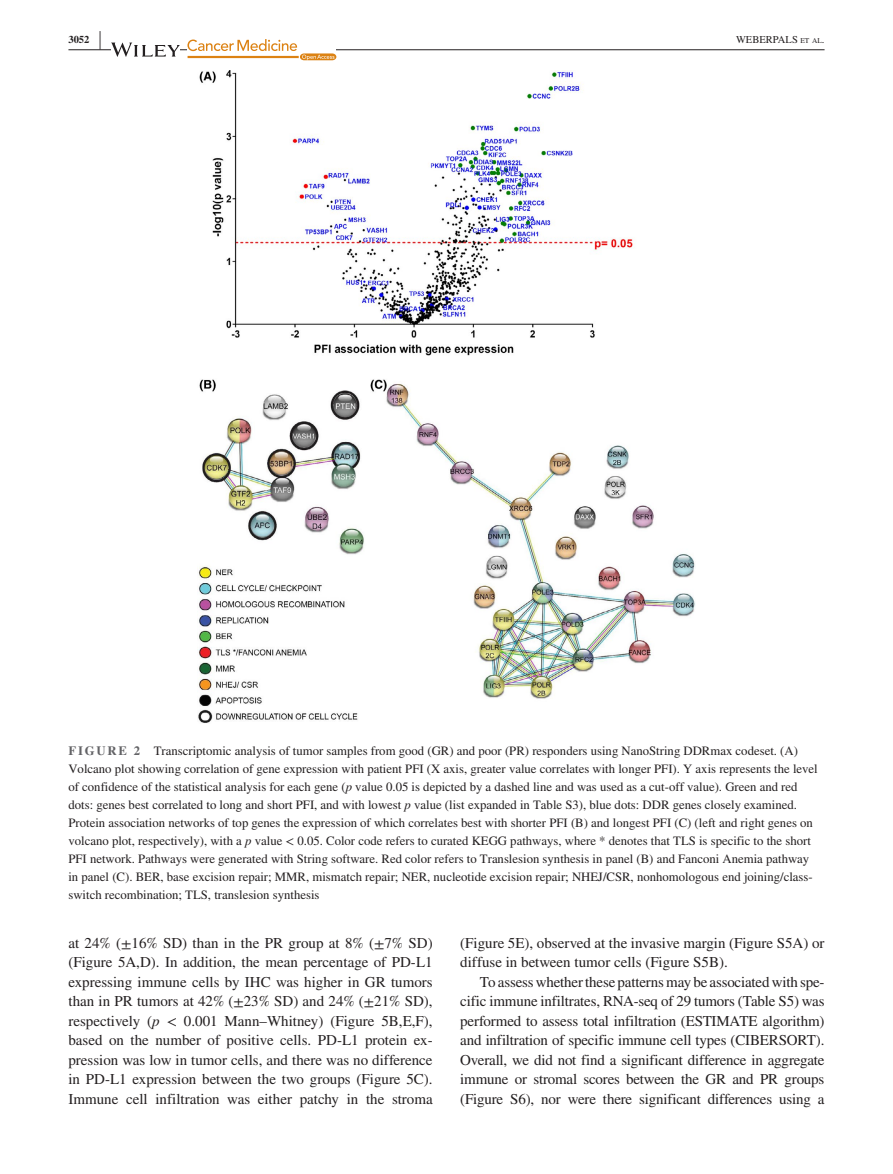
<style>
.page{position:relative;width:893px;height:1174px;background:#fff}
.page>*{position:absolute;margin:0;border:0;box-sizing:border-box;transform-origin:0 0}
.t1{font:700 25.95px "STIX";color:#231f20;scale:.36 1}
.t2{font:15px/19.5px "STIX";color:#231f20;text-align:justify}
.t3{font:12.75px/18px "STIX";color:#231f20}
.t4{font:10.5px "STIX";color:#231f20}
.t5{font:700 10.5px "STIX";color:#231f20}
.s1{font-size:7.35px}
.s2{font-weight:700;color:#636366}
.s3{font-style:italic}
</style>
<div class="page">
<hr style="left:68px;top:49px;width:756px;height:1px;background:#231f20">
<svg style="left:111px;top:43px;width:69px;height:14px"></svg>
<svg style="left:187px;top:39px;width:149px;height:21px"></svg>
<img style="left:198px;top:70px;width:497px;height:653px">
<p class="t5" style="left:68px;top:33px;width:22px">3052</p>
<h1 class="t1" style="left:99px;top:25px;width:7px">|</h1>
<p class="t4" style="left:736px;top:32px;width:90px">WEBERPALS <span class="s1">et al</span> .</p>
<p class="t3" style="left:68px;top:743px;width:751px"><span class="s2">FIGURE 2</span> Transcriptomic analysis of tumor samples from good (GR) and poor (PR) responders using NanoString DDRmax codeset. (A)<br>Volcano plot showing correlation of gene expression with patient PFI (X axis, greater value correlates with longer PFI). Y axis represents the level of confidence of the statistical analysis for each gene (<span class="s3">p</span> value 0.05 is depicted by a dashed line and was used as a cut-off value). Green and red dots: genes best correlated to long and short PFI, and with lowest <span class="s3">p</span> value (list expanded in Table S3), blue dots: DDR genes closely examined.<br>Protein association networks of top genes the expression of which correlates best with shorter PFI (B) and longest PFI (C) (left and right genes on volcano plot, respectively), with a <span class="s3">p</span> value &lt; 0.05. Color code refers to curated KEGG pathways, where * denotes that TLS is specific to the short PFI network. Pathways were generated with String software. Red color refers to Translesion synthesis in panel (B) and Fanconi Anemia pathway in panel (C). BER, base excision repair; MMR, mismatch repair; NER, nucleotide excision repair; NHEJ/CSR, nonhomologous end joining/class&shy;switch recombination; TLS, translesion synthesis</p>
<p class="t2" style="left:68px;top:934px;width:366px">at 24% (±16% SD) than in the PR group at 8% (±7% SD) (Figure 5A,D). In addition, the mean percentage of PD-L1 expressing immune cells by IHC was higher in GR tumors than in PR tumors at 42% (±23% SD) and 24% (±21% SD), respectively (<span class="s3">p</span> &lt; 0.001 Mann–Whitney) (Figure 5B,E,F), based on the number of positive cells. PD-L1 protein ex&shy;pression was low in tumor cells, and there was no difference in PD-L1 expression between the two groups (Figure 5C).<br>Immune cell infiltration was either patchy in the stroma</p>
<p class="t2" style="left:460px;top:934px;width:366px">(Figure 5E), observed at the invasive margin (Figure S5A) or diffuse in between tumor cells (Figure S5B).</p>
<p class="t2" style="left:460px;top:973px;width:366px;text-indent:20px">To assess whether these patterns may be associated with spe&shy;cific immune infiltrates, RNA-seq of 29 tumors (Table S5) was performed to assess total infiltration (ESTIMATE algorithm) and infiltration of specific immune cell types (CIBERSORT).<br>Overall, we did not find a significant difference in aggregate immune or stromal scores between the GR and PR groups (Figure S6), nor were there significant differences using a</p>
</div>
